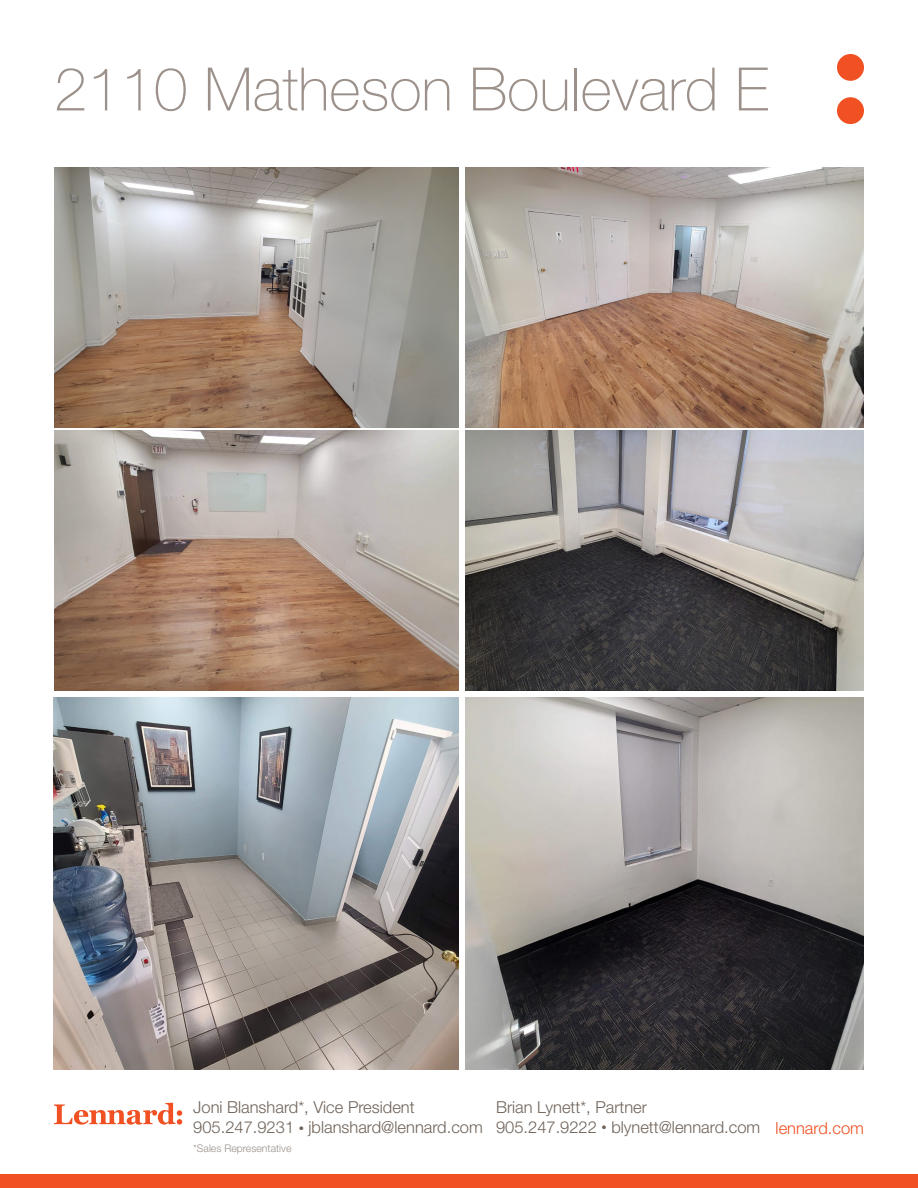
<style>
.page{position:relative;width:918px;height:1188px;background:#fff}
.page>*{position:absolute;margin:0;border:0;box-sizing:border-box;transform-origin:0 0}
.Internal_Page_Address{font:100 60px "Helvetica Neue LT Std";color:#9c918a}
.Paragraph{font:300 16.5px/19.8px "Helvetica Neue LT Std";color:#6f6359}
.t1{font:300 16.5px "Helvetica Neue LT Std";color:#f05022}
.Notes___Disclaimer{font:300 10.5px "Helvetica Neue LT Std";color:#9c918a}
.s1{font-size:10.5px}
</style>
<div class="page">
<div style="left:0;top:1174px;width:918px;height:14px;background:#f05022"></div>
<svg style="left:837px;top:54px;width:27px;height:70px"></svg>
<svg style="left:54px;top:1103px;width:128px;height:22px"></svg>
<img style="left:54px;top:430px;width:405px;height:261px">
<img style="left:54px;top:167px;width:405px;height:260px">
<img style="left:465px;top:167px;width:399px;height:260px">
<img style="left:465px;top:430px;width:399px;height:261px">
<img style="left:54px;top:698px;width:405px;height:371px">
<img style="left:465px;top:698px;width:399px;height:371px">
<p class="Internal_Page_Address" style="left:54px;top:55px;width:716px">2110 Matheson Boulevard E</p>
<p class="Paragraph" style="left:193px;top:1097px;width:291px">Joni Blanshard*, Vice President<br>905.247.9231 <span class="s1">•</span> jblanshard@lennard.com</p>
<p class="Notes___Disclaimer" style="left:193px;top:1142px;width:100px">*Sales Representative</p>
<p class="Paragraph" style="left:496px;top:1097px;width:266px">Brian Lynett*, Partner<br>905.247.9222 <span class="s1">•</span> blynett@lennard.com</p>
<p class="t1" style="left:776px;top:1118px;width:90px">lennard.com</p>
</div>
